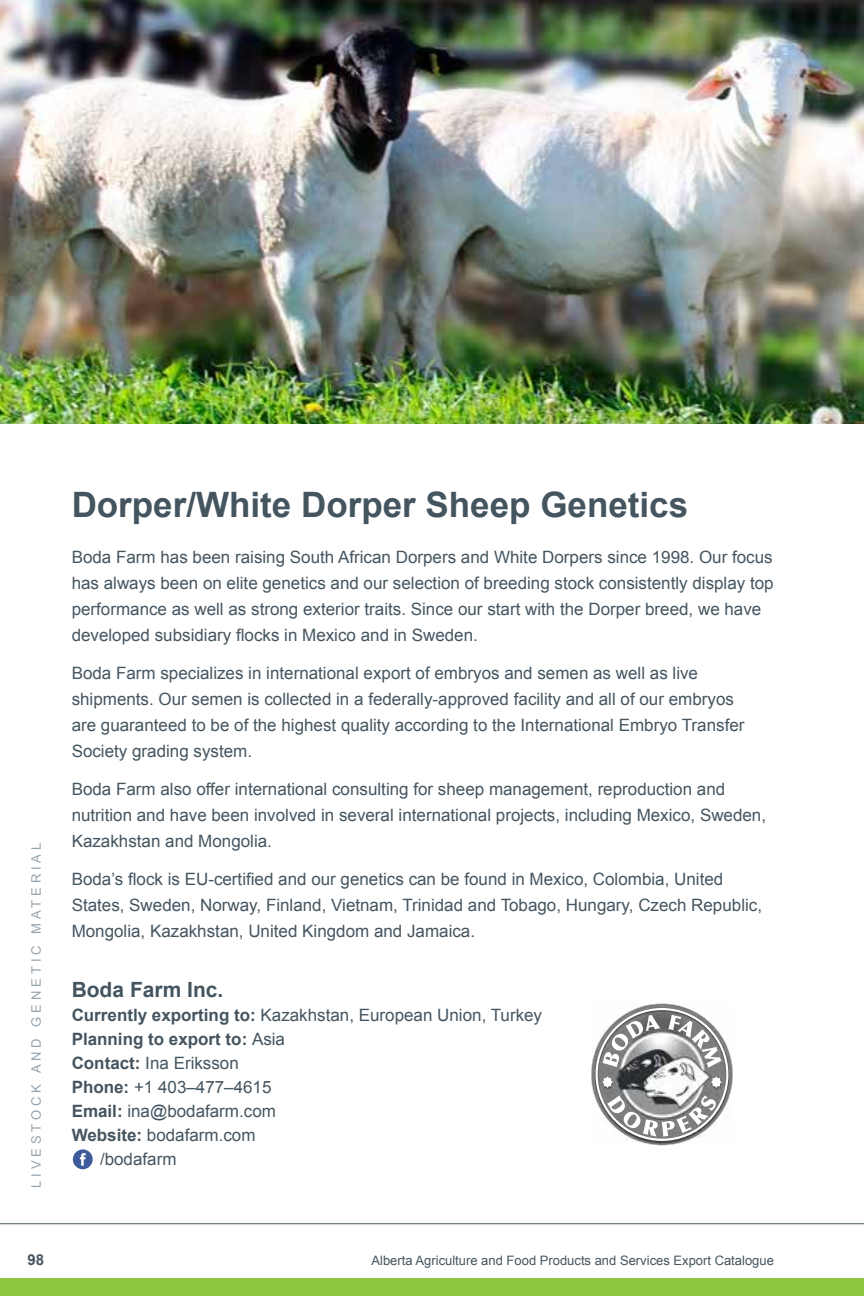
<style>
.page{position:relative;width:864px;height:1296px;background:#fff}
.page>*{position:absolute;margin:0;border:0;box-sizing:border-box;transform-origin:0 0}
.t1{font:700 35px "Arial";color:#455560}
.t2{font:700 21px "Arial";color:#455560}
.t3{font:17px/26px "Arial";color:#455560}
.t4{font:700 17px "Arial";color:#455560}
.t5{font:700 15px "Arial";color:#455560}
.t6{font:13px "Arial";color:#455560}
.t7{font:13px "Arial";letter-spacing:.3em;color:#95a2ac}
.s1{font-weight:700}
.s2{font-weight:400}
</style>
<div class="page">
<hr style="left:0;top:1223px;width:864px;height:1px;background:#455560">
<div style="left:0;top:1278px;width:864px;height:18px;background:#8dc63f"></div>
<img style="left:0;top:0;width:863px;height:423px">
<img style="left:591px;top:1004px;width:142px;height:141px;border-radius:71px">
<img style="left:596px;top:1008px;width:132px;height:133px">
<svg style="left:602px;top:1076px;width:11px;height:12px"></svg>
<svg style="left:711px;top:1076px;width:11px;height:12px"></svg>
<div style="left:73px;top:1149px;width:20px;height:20px;background:#3d5b9a;border-radius:50%"></div>
<svg style="left:80px;top:1153px;width:6px;height:13px"></svg>
<p class="t7" style="left:28px;top:1188px;width:347px;rotate:-90deg">LIVESTOCK AND GENETIC MATERIAL</p>
<h1 class="t1" style="left:72px;top:482px;width:618px">Dorper/White Dorper Sheep Genetics</h1>
<p class="t3" style="left:72px;top:544px;width:704px">Boda Farm has been raising South African Dorpers and White Dorpers since 1998. Our focus has always been on elite genetics and our selection of breeding stock consistently display top performance as well as strong exterior traits. Since our start with the Dorper breed, we have developed subsidiary flocks in Mexico and in Sweden.</p>
<p class="t3" style="left:72px;top:660px;width:674px">Boda Farm specializes in international export of embryos and semen as well as live shipments. Our semen is collected in a federally-approved facility and all of our embryos are guaranteed to be of the highest quality according to the International Embryo Transfer Society grading system.</p>
<p class="t3" style="left:72px;top:776px;width:696px">Boda Farm also offer international consulting for sheep management, reproduction and nutrition and have been involved in several international projects, including Mexico, Sweden,<br>Kazakhstan and Mongolia.</p>
<p class="t3" style="left:72px;top:866px;width:692px">Boda’s flock is EU-certified and our genetics can be found in Mexico, Colombia, United<br>States, Sweden, Norway, Finland, Vietnam, Trinidad and Tobago, Hungary, Czech Republic,<br>Mongolia, Kazakhstan, United Kingdom and Jamaica.</p>
<p class="t2" style="left:72px;top:976px;width:153px">Boda Farm Inc.</p>
<p class="t3" style="left:72px;top:1002px;width:472px"><span class="s1">Currently exporting to:</span> Kazakhstan, European Union, Turkey</p>
<p class="t4" style="left:72px;top:1028px;width:215px">Planning to export to: <span class="s2">Asia</span></p>
<p class="t3" style="left:72px;top:1050px;width:169px"><span class="s1">Contact:</span> Ina Eriksson</p>
<p class="t3" style="left:72px;top:1074px;width:201px"><span class="s1">Phone:</span> +1 403–477–4615</p>
<p class="t3" style="left:72px;top:1098px;width:206px"><span class="s1">Email:</span> ina@bodafarm.com</p>
<p class="t3" style="left:72px;top:1122px;width:185px"><span class="s1">Website:</span> bodafarm.com</p>
<p class="t3" style="left:100px;top:1146px;width:78px">/bodafarm</p>
<p class="t5" style="left:28px;top:1250px;width:18px">98</p>
<p class="t6" style="left:371px;top:1252px;width:404px">Alberta Agriculture and Food Products and Services Export Catalogue</p>
</div>
